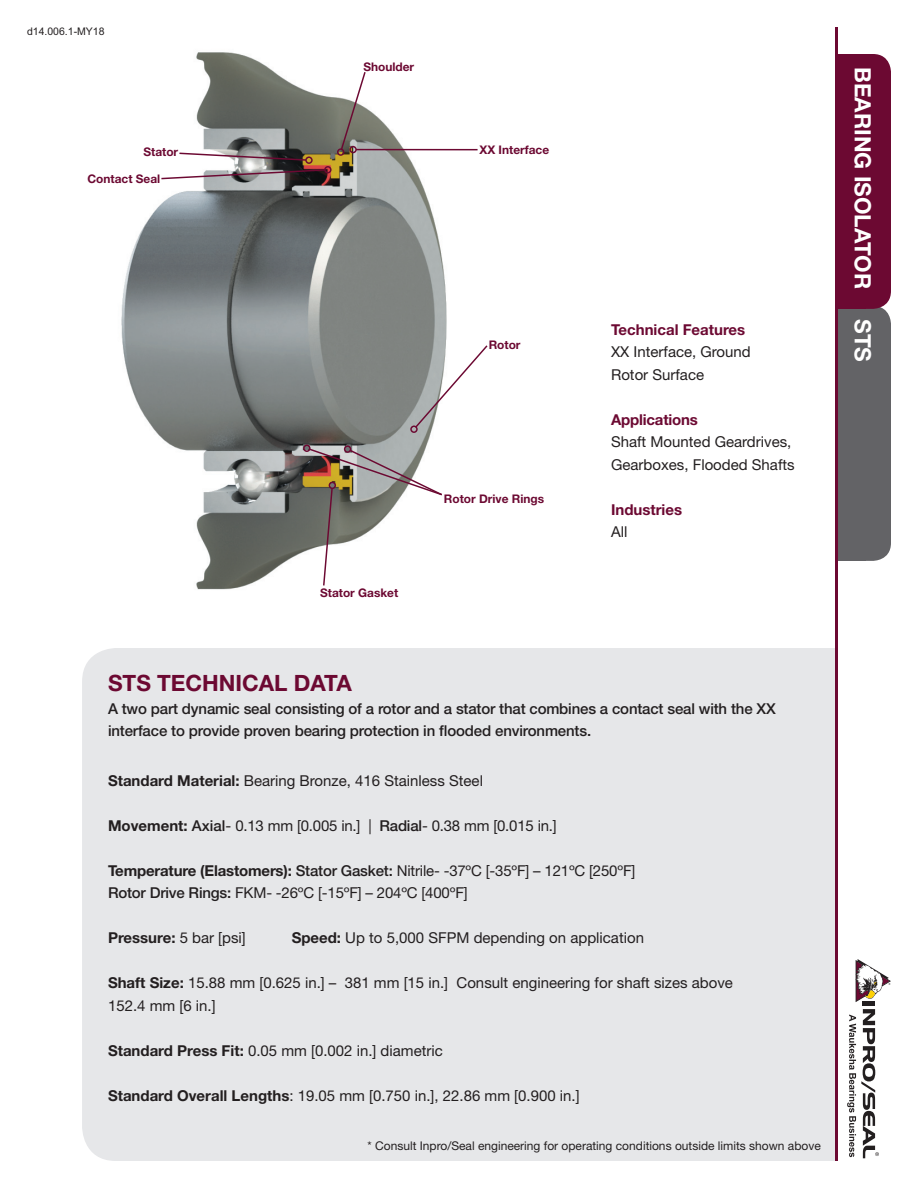
<style>
.page{position:relative;width:918px;height:1188px;background:#fff}
.page>*{position:absolute;margin:0;border:0;box-sizing:border-box;transform-origin:0 0}
.t1{font:700 22.5px "Helvetica Neue LT Std";color:#fff}
.t2{font:700 22.5px "Helvetica Neue LT Std";color:#6c0932}
.t3{font:15px/22.5px "Helvetica Neue LT Std";color:#231f20}
.t4{font:500 15px/22.5px "Helvetica Neue LT Std";letter-spacing:-.01em;color:#231f20}
.t5{font:700 15px "Helvetica Neue LT Std";color:#6c0932}
.t6{font:700 15px "Helvetica Neue LT Std";color:#231f20}
.t7{font:12px "Helvetica Neue LT Std";color:#231f20}
.t8{font:700 11.85px "Helvetica Neue LT Std";color:#6c0932}
.t9{font:10.5px "Arial";color:#231f20}
.s1{font-weight:700}
.s2{font-weight:500}
.s3{font-weight:400}
</style>
<div class="page">
<div style="left:82px;top:648px;width:754px;height:513px;background:#e6e7e9;border-radius:34px"></div>
<div style="left:688px;top:648px;width:148px;height:513px;background:#e6e7e9"></div>
<div style="left:837px;top:306px;width:54px;height:255px;background:#636366;border-radius:18px"></div>
<div style="left:837px;top:306px;width:28px;height:255px;background:#636366"></div>
<img style="left:121px;top:52px;width:329px;height:538px">
<hr style="left:356px;top:149px;width:122px;height:1px;background:#6c0932">
<svg style="left:161px;top:72px;width:205px;height:107px"></svg>
<svg style="left:410px;top:345px;width:78px;height:88px"></svg>
<hr style="left:835px;top:27px;width:3px;height:1134px;background:#6c0932">
<div style="left:837px;top:54px;width:54px;height:255px;background:#6c0932;border-radius:18px"></div>
<div style="left:837px;top:54px;width:28px;height:255px;background:#6c0932"></div>
<hr style="left:863px;top:1002px;width:12px;height:4px;background:#231f20">
<svg style="left:855px;top:959px;width:36px;height:43px"></svg>
<svg style="left:847px;top:1009px;width:32px;height:149px"></svg>
<svg style="left:303px;top:445px;width:139px;height:141px"></svg>
<p class="t9" style="left:27px;top:25px;width:79px">d14.006.1-MY18</p>
<p class="t8" style="left:363px;top:63px;width:52px">Shoulder</p>
<p class="t8" style="left:144px;top:147px;width:36px">Stator</p>
<p class="t8" style="left:480px;top:145px;width:71px">XX Interface</p>
<p class="t8" style="left:87px;top:174px;width:74px">Contact Seal</p>
<p class="t8" style="left:489px;top:340px;width:33px">Rotor</p>
<p class="t8" style="left:320px;top:589px;width:80px">Stator Gasket</p>
<p class="t8" style="left:444px;top:495px;width:102px">Rotor Drive Rings</p>
<p class="t5" style="left:611px;top:324px;width:136px">Technical Features</p>
<p class="t3" style="left:611px;top:342px;width:141px">XX Interface, Ground<br>Rotor Surface</p>
<p class="t5" style="left:611px;top:414px;width:88px">Applications</p>
<p class="t3" style="left:611px;top:432px;width:185px">Shaft Mounted Geardrives,<br>Gearboxes, Flooded Shafts</p>
<p class="t5" style="left:611px;top:504px;width:73px">Industries</p>
<p class="t3" style="left:611px;top:522px;width:18px">All</p>
<h1 class="t2" style="left:108px;top:675px;width:245px">STS TECHNICAL DATA</h1>
<p class="t4" style="left:108px;top:698px;width:669px">A two part dynamic seal consisting of a rotor and a stator that combines a contact seal with the XX interface to provide proven bearing protection in flooded environments.</p>
<p class="t3" style="left:108px;top:771px;width:376px"><span class="s1">Standard Material:</span> Bearing Bronze, 416 Stainless Steel</p>
<p class="t3" style="left:108px;top:816px;width:450px"><span class="s1">Movement:</span> <span class="s2">Axial</span>- 0.13 mm [0.005 in.] | <span class="s2">Radial</span>- 0.38 mm [0.015 in.]</p>
<p class="t3" style="left:108px;top:861px;width:529px"><span class="s1">Temperature (Elastomers):</span> <span class="s2">Stator Gasket:</span> Nitrile- -37ºC [-35ºF] – 121ºC [250ºF]<br><span class="s2">Rotor Drive Rings:</span> FKM- -26ºC [-15ºF] – 204ºC [400ºF]</p>
<p class="t6" style="left:108px;top:932px;width:139px">Pressure: <span class="s3">5 bar [psi]</span></p>
<p class="t3" style="left:292px;top:928px;width:354px"><span class="s1">Speed:</span> Up to 5,000 SFPM depending on application</p>
<p class="t3" style="left:108px;top:973px;width:626px"><span class="s1">Shaft Size:</span> 15.88 mm [0.625 in.] – 381 mm [15 in.] Consult engineering for shaft sizes above<br>152.4 mm [6 in.]</p>
<p class="t3" style="left:108px;top:1041px;width:336px"><span class="s1">Standard Press Fit:</span> 0.05 mm [0.002 in.] diametric</p>
<p class="t3" style="left:108px;top:1086px;width:473px"><span class="s1">Standard Overall Lengths</span>: 19.05 mm [0.750 in.], 22.86 mm [0.900 in.]</p>
<p class="t7" style="left:368px;top:1142px;width:455px">* Consult Inpro/Seal engineering for operating conditions outside limits shown above</p>
<h1 class="t1" style="left:871px;top:67px;width:224px;rotate:90deg">BEARING ISOLATOR</h1>
<h1 class="t1" style="left:871px;top:319px;width:44px;rotate:90deg">STS</h1>
</div>
